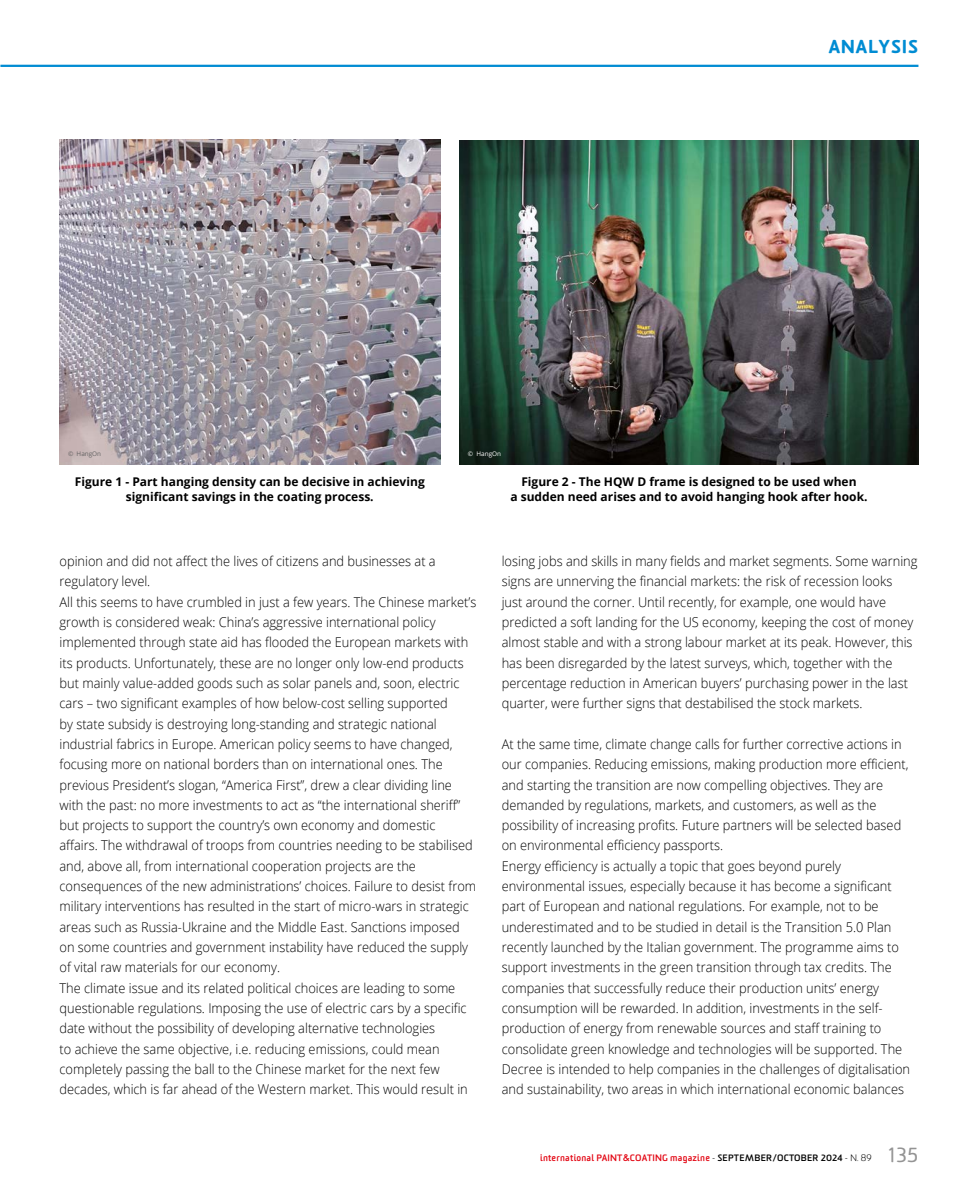
<style>
.page{position:relative;width:978px;height:1191px;background:#fff}
.page>*{position:absolute;margin:0;border:0;box-sizing:border-box;transform-origin:0 0}
.t1{font:900 18px "Sommet Rounded";letter-spacing:.025em;color:#008cd3}
.t2{font:300 13.5px/20.2px "Open Sans";color:#000;scale:.95 1}
.t3{font:700 12px/14.4px "Open Sans";color:#000;text-align:center}
.t4{font:700 9px "Sommet Rounded";letter-spacing:.02em;color:#e30613}
.t5{font:6.3px "Open Sans";color:#646363}
.t6{font:6.3px "Open Sans";color:#fff}
.s1{font-weight:300;color:#000}
.s2{color:#000}
.s3{font-weight:400;font-size:19.8px;color:#949494}
</style>
<div class="page">
<hr style="left:0;top:65px;width:918px;height:2px;background:#008cd3">
<img style="left:60px;top:139px;width:380px;height:325px">
<img style="left:459px;top:140px;width:459px;height:324px">
<p class="t5" style="left:68px;top:449px;width:35px">© HangOn</p>
<p class="t6" style="left:468px;top:449px;width:35px">© HangOn</p>
<h1 class="t1" style="left:828px;top:35px;width:91px">ANALYSIS</h1>
<p class="t3" style="left:75px;top:474px;width:351px">Figure 1 - Part hanging density can be decisive in achieving significant savings in the coating process.</p>
<p class="t3" style="left:510px;top:474px;width:359px">Figure 2 - The HQW D frame is designed to be used when<br>a sudden need arises and to avoid hanging hook after hook.</p>
<p class="t2" style="left:60px;top:550px;width:440px">opinion and did not affect the lives of citizens and businesses at a regulatory level.<br>All this seems to have crumbled in just a few years. The Chinese market’s growth is considered weak: China’s aggressive international policy implemented through state aid has flooded the European markets with its products. Unfortunately, these are no longer only low-end products but mainly value-added goods such as solar panels and, soon, electric cars – two significant examples of how below-cost selling supported<br>by state subsidy is destroying long-standing and strategic national industrial fabrics in Europe. American policy seems to have changed, focusing more on national borders than on international ones. The previous President’s slogan, “America First”, drew a clear dividing line with the past: no more investments to act as “the international sheriff” but projects to support the country’s own economy and domestic affairs. The withdrawal of troops from countries needing to be stabilised and, above all, from international cooperation projects are the consequences of the new administrations’ choices. Failure to desist from military interventions has resulted in the start of micro-wars in strategic areas such as Russia-Ukraine and the Middle East. Sanctions imposed on some countries and government instability have reduced the supply of vital raw materials for our economy.<br>The climate issue and its related political choices are leading to some questionable regulations. Imposing the use of electric cars by a specific date without the possibility of developing alternative technologies<br>to achieve the same objective, i.e. reducing emissions, could mean completely passing the ball to the Chinese market for the next few decades, which is far ahead of the Western market. This would result in</p>
<p class="t2" style="left:502px;top:550px;width:439px">losing jobs and skills in many fields and market segments. Some warning signs are unnerving the financial markets: the risk of recession looks<br>just around the corner. Until recently, for example, one would have predicted a soft landing for the US economy, keeping the cost of money almost stable and with a strong labour market at its peak. However, this has been disregarded by the latest surveys, which, together with the percentage reduction in American buyers’ purchasing power in the last quarter, were further signs that destabilised the stock markets.</p>
<p class="t2" style="left:502px;top:733px;width:431px">At the same time, climate change calls for further corrective actions in our companies. Reducing emissions, making production more efficient, and starting the transition are now compelling objectives. They are demanded by regulations, markets, and customers, as well as the possibility of increasing profits. Future partners will be selected based on environmental efficiency passports.<br>Energy efficiency is actually a topic that goes beyond purely environmental issues, especially because it has become a significant part of European and national regulations. For example, not to be underestimated and to be studied in detail is the Transition 5.0 Plan recently launched by the Italian government. The programme aims to support investments in the green transition through tax credits. The companies that successfully reduce their production units’ energy consumption will be rewarded. In addition, investments in the self&shy;production of energy from renewable sources and staff training to consolidate green knowledge and technologies will be supported. The Decree is intended to help companies in the challenges of digitalisation and sustainability, two areas in which international economic balances</p>
<p class="t4" style="left:540px;top:1152px;width:380px">international PAINT&amp;COATING magazine <span class="s1">-</span> <span class="s2">SEPTEMBER/OCTOBER 2024</span> <span class="s1">- N. 89</span> <span class="s3">135</span></p>
</div>
